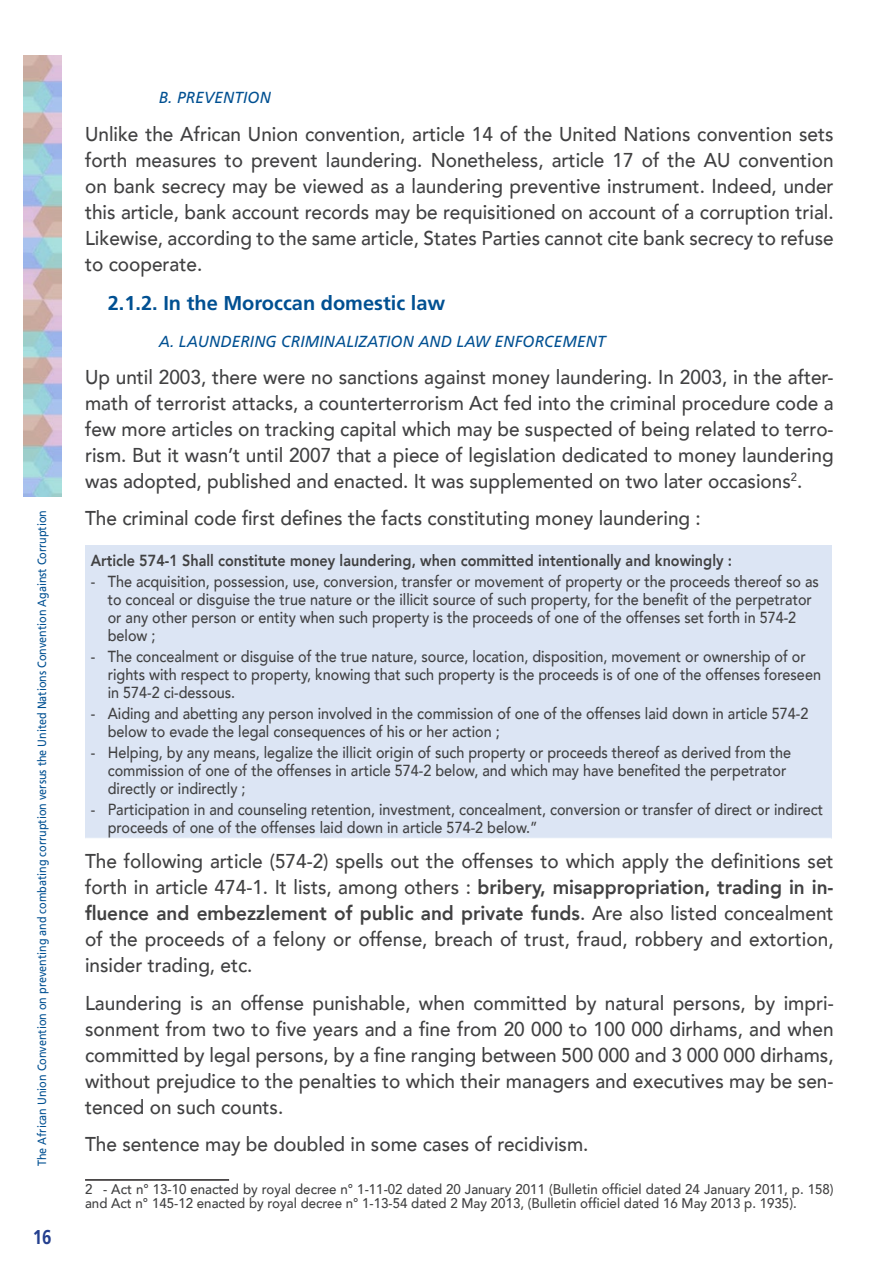
<style>
.page{position:relative;width:879px;height:1276px;background:#fff}
.page>*{position:absolute;margin:0;border:0;box-sizing:border-box;transform-origin:0 0}
.t1{font:500 20px/26px "Avenir";color:#414142;text-align:justify;scale:.95 1}
.t2{font:700 20px "Frutiger";color:#005092}
.t3{font:700 20px "Frutiger";color:#25408f;scale:.85 1}
.t4{font:500 16px/18px "Avenir";color:#414142;scale:.9 1}
.t5{font:800 16px "Avenir";color:#414142;scale:.9 1}
.t6{font:italic 16px "Frutiger";letter-spacing:.01em;color:#005092;scale:.96 1}
.t7{font:500 14px/14px "Avenir";color:#414142;scale:.95 1}
.t8{font:12px "Frutiger";color:#005092;scale:.9 1}
.s1{font-weight:800}
</style>
<div class="page">
<img style="left:23px;top:55px;width:38px;height:441px">
<div style="left:85px;top:545px;width:746px;height:293px;background:#dce5f4"></div>
<hr style="left:85px;top:1179px;width:144px;height:1px;background:#231f20">
<p class="t8" style="left:35px;top:1166px;width:730px;rotate:-90deg">The African Union Convention on preventing and combating corruption versus the United Nations Convention Against Corruption</p>
<p class="t3" style="left:33px;top:1225px;width:24px">16</p>
<p class="t6" style="left:159px;top:88px;width:118px">B. PREVENTION</p>
<p class="t1" style="left:85px;top:119px;width:789px">Unlike the African Union convention, article 14 of the United Nations convention sets forth measures to prevent laundering. Nonetheless, article 17 of the AU convention on bank secrecy may be viewed as a laundering preventive instrument. Indeed, under this article, bank account records may be requisitioned on account of a corruption trial.<br>Likewise, according to the same article, States Parties cannot cite bank secrecy to refuse to cooperate.</p>
<p class="t2" style="left:108px;top:291px;width:339px">2.1.2. In the Moroccan domestic law</p>
<p class="t6" style="left:159px;top:332px;width:467px">A. LAUNDERING CRIMINALIZATIO N AND LAW ENFO RCEMENT</p>
<p class="t1" style="left:85px;top:363px;width:789px">Up until 2003, there were no sanctions against money laundering. In 2003, in the after&shy;math of terrorist attacks, a counterterrorism Act fed into the criminal procedure code a few more articles on tracking capital which may be suspected of being related to terro&shy;rism. But it wasn’t until 2007 that a piece of legislation dedicated to money laundering was adopted, published and enacted. It was supplemented on two later occasions<sup>2</sup>.</p>
<p class="t1" style="left:85px;top:504px;width:649px">The criminal code first defines the facts constituting money laundering :</p>
<p class="t5" style="left:91px;top:548px;width:714px">Article 574-1 Shall constitute money laundering, when committed intentionally and knowingly :</p>
<p class="t4" style="left:108px;top:572px;width:791px;text-indent:-17px">- The acquisition, possession, use, conversion, transfer or movement of property or the proceeds thereof so as to conceal or disguise the true nature or the illicit source of such property, for the benefit of the perpetrator or any other person or entity when such property is the proceeds of one of the offenses set forth in 574-2 below ;</p>
<p class="t4" style="left:108px;top:646px;width:794px;text-indent:-17px">- The concealment or disguise of the true nature, source, location, disposition, movement or ownership of or rights with respect to property, knowing that such property is the proceeds is of one of the offenses foreseen in 574-2 ci-dessous.</p>
<p class="t4" style="left:108px;top:703px;width:780px;text-indent:-17px">- Aiding and abetting any person involved in the commission of one of the offenses laid down in article 574-2 below to evade the legal consequences of his or her action ;</p>
<p class="t4" style="left:108px;top:742px;width:761px;text-indent:-17px">- Helping, by any means, legalize the illicit origin of such property or proceeds thereof as derived from the commission of one of the offenses in article 574-2 below, and which may have benefited the perpetrator directly or indirectly ;</p>
<p class="t4" style="left:108px;top:799px;width:796px;text-indent:-17px">- Participation in and counseling retention, investment, concealment, conversion or transfer of direct or indirect proceeds of one of the offenses laid down in article 574-2 below.”</p>
<p class="t1" style="left:85px;top:847px;width:789px">The following article (574-2) spells out the offenses to which apply the definitions set forth in article 474-1. It lists, among others : <span class="s1">bribery, misappropriation, trading in in&shy;fluence and embezzlement of public and private funds</span>. Are also listed concealment of the proceeds of a felony or offense, breach of trust, fraud, robbery and extortion, insider trading, etc.</p>
<p class="t1" style="left:85px;top:988px;width:789px">Laundering is an offense punishable, when committed by natural persons, by impri&shy;sonment from two to five years and a fine from 20 000 to 100 000 dirhams, and when committed by legal persons, by a fine ranging between 500 000 and 3 000 000 dirhams, without prejudice to the penalties to which their managers and executives may be sen&shy;tenced on such counts.</p>
<p class="t1" style="left:85px;top:1130px;width:531px">The sentence may be doubled in some cases of recidivism.</p>
<p class="t7" style="left:85px;top:1181px;width:789px">2 - Act n° 13-10 enacted by royal decree n° 1-11-02 dated 20 January 2011 (Bulletin officiel dated 24 January 2011, p. 158) and Act n° 145-12 enacted by royal decree n° 1-13-54 dated 2 May 2013, (Bulletin officiel dated 16 May 2013 p. 1935).</p>
</div>
